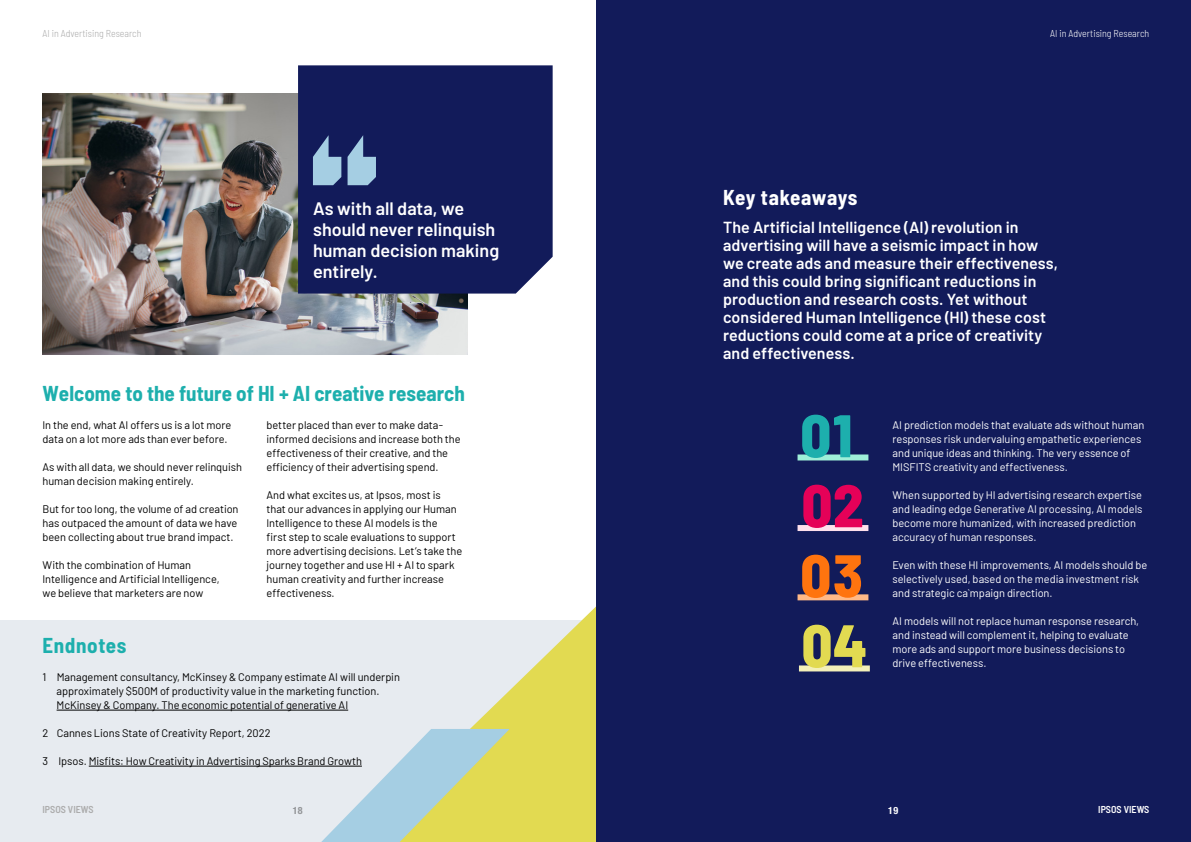
<style>
.page{position:relative;width:1191px;height:842px;background:#fff}
.page>*{position:absolute;margin:0;border:0;box-sizing:border-box;transform-origin:0 0}
.t1{font:800 semi-condensed 60px "Barlow";color:#1dafad}
.t2{font:800 semi-condensed 60px "Barlow";color:#e50158}
.t3{font:800 semi-condensed 60px "Barlow";color:#ff740f}
.t4{font:800 semi-condensed 60px "Barlow";color:#e2da51}
.t5{font:700 semi-condensed 21px "Barlow";color:#1dafad}
.t6{font:700 semi-condensed 21px "Barlow";letter-spacing:.02em;color:#fff}
.t7{font:700 semi-condensed 21px "Barlow";letter-spacing:.03em;color:#1dafad}
.t8{font:600 18px/21px "Barlow";color:#fff}
.Standfirst{font:600 16px/18px "Barlow";color:#fff}
.t9{font:11px/14px "Barlow";letter-spacing:-.005em;color:#000}
.t10{font:11px/14px "Barlow";letter-spacing:-.005em;color:#fff}
.t11{font:300 semi-condensed 10px "Barlow";color:#fff}
.t12{font:300 semi-condensed 10px "Barlow";color:#acacac}
.t13{font:600 semi-condensed 10px "Barlow";color:#fff}
.t14{font:600 semi-condensed 10px "Barlow";color:#acacac}
.t15{font:700 condensed 10px "Helvetica Neue LT Pro";color:#fff}
.t16{font:700 condensed 10px "Helvetica Neue LT Pro";color:#939598}
</style>
<div class="page">
<div style="left:0;top:621px;width:595px;height:221px;background:#e7ebf0"></div>
<svg style="left:353px;top:606px;width:243px;height:236px"></svg>
<svg style="left:321px;top:729px;width:188px;height:113px"></svg>
<div style="left:596px;top:0;width:595px;height:842px;background:#121b5a"></div>
<img style="left:43px;top:93px;width:425px;height:262px">
<hr style="left:57px;top:710px;width:291px;height:1px;background:#000">
<hr style="left:89px;top:766px;width:273px;height:1px;background:#000">
<div style="left:298px;top:65px;width:254px;height:229px;background:#121b5a"></div>
<svg style="left:313px;top:135px;width:63px;height:50px;background:#6985ab"></svg>
<div style="left:797px;top:454px;width:71px;height:6px;background:#9fefd8"></div>
<div style="left:797px;top:525px;width:71px;height:6px;background:#ffe1ec"></div>
<div style="left:797px;top:594px;width:71px;height:6px;background:#ffb987"></div>
<div style="left:799px;top:665px;width:71px;height:6px;background:#f3f0b9"></div>
<p class="t12" style="left:43px;top:27px;width:101px">AI in Advertising Research</p>
<h3 class="t8" style="left:313px;top:196px;width:188px">As with all data, we should never relinquish human decision making entirely.</h3>
<h1 class="t5" style="left:43px;top:378px;width:424px">Welcome to the future of HI + AI creative research</h1>
<p class="t9" style="left:43px;top:417px;width:190px">In the end, what AI offers us is a lot more data on a lot more ads than ever before.</p>
<p class="t9" style="left:43px;top:459px;width:201px">As with all data, we should never relinquish human decision making entirely.</p>
<p class="t9" style="left:43px;top:501px;width:197px;text-align:justify">But for too long, the volume of ad creation has outpaced the amount of data we have been collecting about true brand impact.</p>
<p class="t9" style="left:43px;top:557px;width:179px">With the combination of Human<br>Intelligence and Artificial Intelligence, we believe that marketers are now</p>
<p class="t9" style="left:266px;top:417px;width:195px">better placed than ever to make data&shy;informed decisions and increase both the effectiveness of their creative, and the efficiency of their advertising spend.</p>
<p class="t9" style="left:266px;top:487px;width:197px">And what excites us, at Ipsos, most is that our advances in applying our Human Intelligence to these AI models is the<br>first step to scale evaluations to support more advertising decisions. Let’s take the journey together and use HI + AI to spark human creativity and further increase effectiveness.</p>
<h1 class="t7" style="left:43px;top:630px;width:85px">Endnotes</h1>
<p class="t9" style="left:57px;top:669px;width:345px;text-indent:-14px">1 Management consultancy, McKinsey &amp; Company estimate AI will underpin approximately $500M of productivity value in the marketing function.<br>McKinsey &amp; Company. The economic potential of generative AI</p>
<p class="t9" style="left:43px;top:725px;width:230px">2 Cannes Lions State of Creativity Report, 2022</p>
<p class="t9" style="left:43px;top:753px;width:321px">3 Ipsos. Misfits: How Creativity in Advertising Sparks Brand Growth</p>
<p class="t14" style="left:43px;top:803px;width:53px">IPSOS VIEWS</p>
<p class="t16" style="left:293px;top:804px;width:11px">18</p>
<p class="t11" style="left:1050px;top:27px;width:101px">AI in Advertising Research</p>
<h1 class="t6" style="left:723px;top:182px;width:136px">Key takeaways</h1>
<p class="Standfirst" style="left:723px;top:217px;width:336px">The Artificial Intelligence (AI) revolution in advertising will have a seismic impact in how we create ads and measure their effectiveness, and this could bring significant reductions in production and research costs. Yet without considered Human Intelligence (HI) these cost reductions could come at a price of creativity and effectiveness.</p>
<h1 class="t1" style="left:800px;top:392px;width:53px">01</h1>
<h1 class="t2" style="left:801px;top:462px;width:64px">02</h1>
<h1 class="t3" style="left:800px;top:532px;width:64px">03</h1>
<h1 class="t4" style="left:801px;top:602px;width:67px">04</h1>
<p class="t10" style="left:892px;top:417px;width:253px">AI prediction models that evaluate ads without human responses risk undervaluing empathetic experiences and unique ideas and thinking. The very essence of MISFITS creativity and effectiveness.</p>
<p class="t10" style="left:892px;top:487px;width:251px">When supported by HI advertising research expertise and leading edge Generative AI processing, AI models become more humanized, with increased prediction accuracy of human responses.</p>
<p class="t10" style="left:892px;top:557px;width:256px">Even with these HI improvements, AI models should be selectively used, based on the media investment risk and strategic ca`mpaign direction.</p>
<p class="t10" style="left:892px;top:613px;width:248px">AI models will not replace human response research, and instead will complement it, helping to evaluate more ads and support more business decisions to drive effectiveness.</p>
<p class="t15" style="left:888px;top:804px;width:11px">19</p>
<p class="t13" style="left:1098px;top:803px;width:53px">IPSOS VIEWS</p>
</div>
